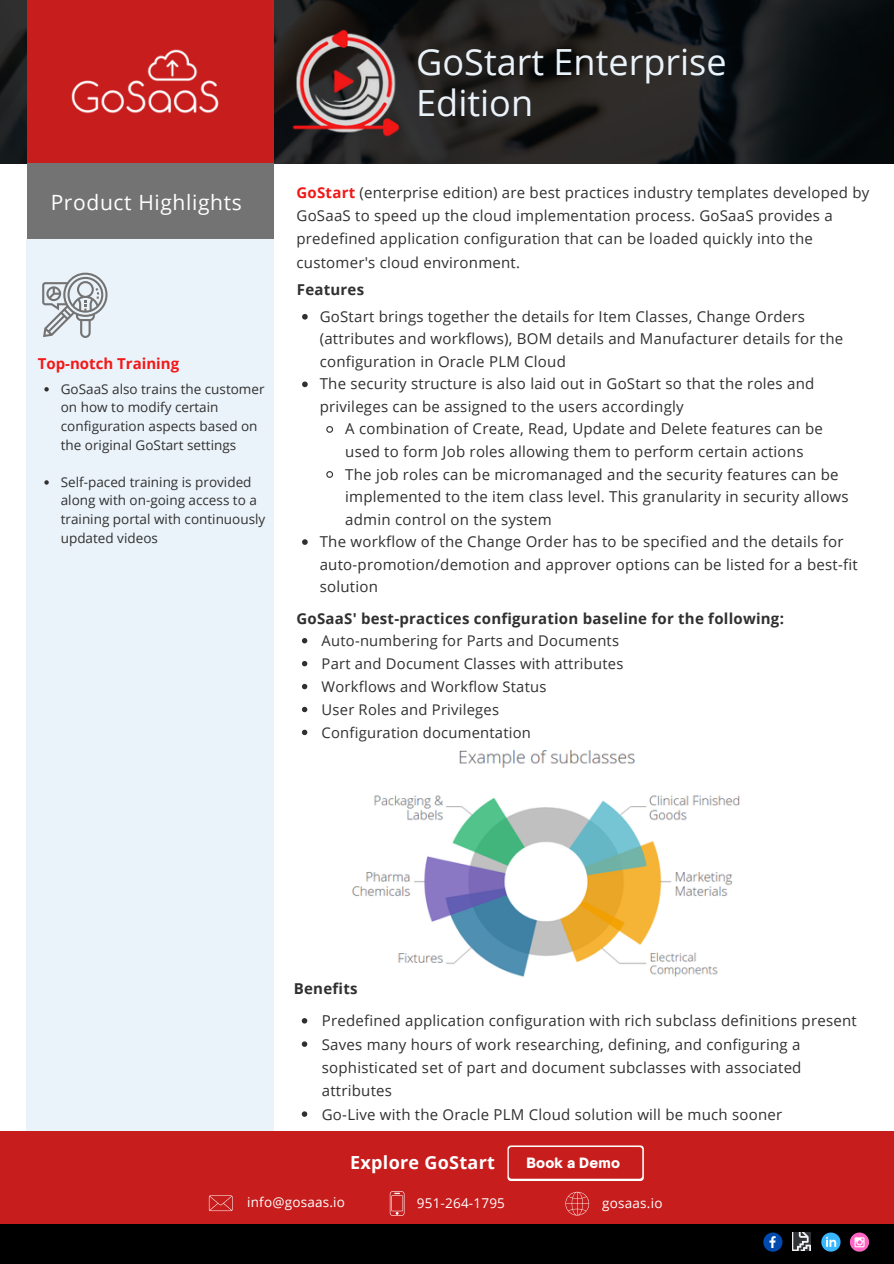
<style>
.page{position:relative;width:894px;height:1264px;background:#fff}
.page>*{position:absolute;margin:0;border:0;box-sizing:border-box;transform-origin:0 0}
.t1{font:36px/40.5px "Open Sans";color:#ebf3fa}
.t2{font:21px "Open Sans";letter-spacing:.03em;color:#fff}
.t3{font:19.5px "Open Sans";letter-spacing:.015em;color:#fff}
.t4{font:700 18px "Open Sans";letter-spacing:.015em;color:#fff}
.t5{font:15px/23.2px "Open Sans";letter-spacing:.015em;color:#303030}
.t6{font:700 15px "Open Sans";letter-spacing:.015em;color:#303030}
.t7{font:700 15px "Open Sans";color:#f21818}
.t8{font:14.7px/23px "Open Sans";letter-spacing:.015em;color:#303030}
.t9{font:900 13.65px "Open Sauce One";letter-spacing:.015em;color:#fff}
.t10{font:13.5px/18.6px "Open Sans";color:#303030}
.t11{font:13.5px "Open Sans";letter-spacing:.015em;color:#fff}
.s1{font-weight:700;color:#f21818}
</style>
<div class="page">
<img style="left:0;top:0;width:893px;height:163px">
<div style="left:26px;top:239px;width:248px;height:1024px;background:#ebf3fa"></div>
<div style="left:27px;top:0;width:247px;height:163px;background:#c81d1d"></div>
<img style="left:71px;top:49px;width:148px;height:65px">
<div style="left:27px;top:163px;width:247px;height:76px;background:#737373"></div>
<div style="left:0;top:1131px;width:893px;height:132px;background:#c81d1d"></div>
<div style="left:0;top:1223px;width:893px;height:40px;background:#000"></div>
<svg style="left:763px;top:1232px;width:19px;height:19px"></svg>
<svg style="left:792px;top:1232px;width:18px;height:18px"></svg>
<svg style="left:821px;top:1232px;width:19px;height:19px"></svg>
<svg style="left:849px;top:1232px;width:19px;height:19px"></svg>
<svg style="left:854px;top:1237px;width:10px;height:10px"></svg>
<svg style="left:389px;top:1191px;width:15px;height:24px"></svg>
<svg style="left:209px;top:1195px;width:23px;height:15px"></svg>
<svg style="left:565px;top:1191px;width:24px;height:24px"></svg>
<div style="left:507px;top:1145px;width:136px;height:35px;background:#d75b5b;border-radius:3px"></div>
<div style="left:508px;top:1146px;width:134px;height:32px;background:#c81d1d;border-radius:3px"></div>
<svg style="left:42px;top:273px;width:65px;height:65px"></svg>
<img style="left:352px;top:750px;width:388px;height:227px">
<img style="left:290px;top:28px;width:112px;height:112px">
<svg style="left:302px;top:638px;width:5px;height:5px"></svg>
<svg style="left:302px;top:661px;width:5px;height:5px"></svg>
<svg style="left:302px;top:684px;width:5px;height:5px"></svg>
<svg style="left:302px;top:706px;width:5px;height:6px"></svg>
<svg style="left:302px;top:729px;width:5px;height:6px"></svg>
<svg style="left:302px;top:314px;width:5px;height:5px"></svg>
<svg style="left:302px;top:381px;width:5px;height:6px"></svg>
<svg style="left:326px;top:426px;width:8px;height:7px"></svg>
<svg style="left:326px;top:471px;width:8px;height:7px"></svg>
<svg style="left:302px;top:539px;width:5px;height:6px"></svg>
<svg style="left:44px;top:387px;width:5px;height:4px"></svg>
<svg style="left:44px;top:480px;width:5px;height:4px"></svg>
<svg style="left:302px;top:1018px;width:5px;height:5px"></svg>
<svg style="left:302px;top:1041px;width:5px;height:5px"></svg>
<svg style="left:302px;top:1111px;width:5px;height:5px"></svg>
<h2 class="t2" style="left:51px;top:187px;width:193px">Product Highlights</h2>
<p class="t7" style="left:38px;top:353px;width:143px">Top-notch Training</p>
<p class="t10" style="left:61px;top:379px;width:205px">GoSaaS also trains the customer on how to modify certain configuration aspects based on the original GoStart settings</p>
<p class="t10" style="left:61px;top:472px;width:206px">Self-paced training is provided along with on-going access to a training portal with continuously updated videos</p>
<h1 class="t1" style="left:416px;top:41px;width:312px">GoStart Enterprise<br>Edition</h1>
<p class="t5" style="left:296px;top:180px;width:574px"><span class="s1">GoStart</span> (enterprise edition) are best practices industry templates developed by GoSaaS to speed up the cloud implementation process. GoSaaS provides a predefined application configuration that can be loaded quickly into the customer's cloud environment.</p>
<p class="t6" style="left:297px;top:279px;width:69px">Features</p>
<p class="t5" style="left:319px;top:305px;width:525px;line-height:22.5px">GoStart brings together the details for Item Classes, Change Orders (attributes and workflows), BOM details and Manufacturer details for the configuration in Oracle PLM Cloud<br>The security structure is also laid out in GoStart so that the roles and privileges can be assigned to the users accordingly</p>
<p class="t5" style="left:345px;top:417px;width:479px">A combination of Create, Read, Update and Delete features can be</p>
<p class="t5" style="left:345px;top:439px;width:459px">used to form Job roles allowing them to perform certain actions</p>
<p class="t5" style="left:345px;top:462px;width:494px">The job roles can be micromanaged and the security features can be</p>
<p class="t5" style="left:345px;top:484px;width:505px">implemented to the item class level. This granularity in security allows</p>
<p class="t5" style="left:345px;top:507px;width:208px">admin control on the system</p>
<p class="t5" style="left:319px;top:529px;width:525px">The workflow of the Change Order has to be specified and the details for</p>
<p class="t5" style="left:319px;top:552px;width:539px">auto-promotion/demotion and approver options can be listed for a best-fit</p>
<p class="t5" style="left:319px;top:574px;width:60px">solution</p>
<p class="t6" style="left:296px;top:608px;width:489px">GoSaaS' best-practices configuration baseline for the following:</p>
<p class="t8" style="left:321px;top:629px;width:303px">Auto-numbering for Parts and Documents Part and Document Classes with attributes Workflows and Workflow Status<br>User Roles and Privileges<br>Configuration documentation</p>
<p class="t6" style="left:294px;top:978px;width:65px">Benefits</p>
<p class="t5" style="left:322px;top:1008px;width:536px">Predefined application configuration with rich subclass definitions present Saves many hours of work researching, defining, and configuring a sophisticated set of part and document subclasses with associated attributes<br>Go-Live with the Oracle PLM Cloud solution will be much sooner</p>
<h3 class="t3" style="left:254px;top:1143px;width:388px">To learn more about ETS contact us here.</h3>
<p class="t11" style="left:247px;top:1191px;width:99px">info@gosaas.io</p>
<p class="t11" style="left:417px;top:1193px;width:90px">951-264-1795</p>
<p class="t11" style="left:602px;top:1193px;width:62px">gosaas.io</p>
<p class="t4" style="left:350px;top:1150px;width:146px">Explore GoStart</p>
<p class="t9" style="left:526px;top:1154px;width:95px">Book a Demo</p>
<p class="t11" style="left:417px;top:1185px;width:90px">951-264-1795</p>
</div>
